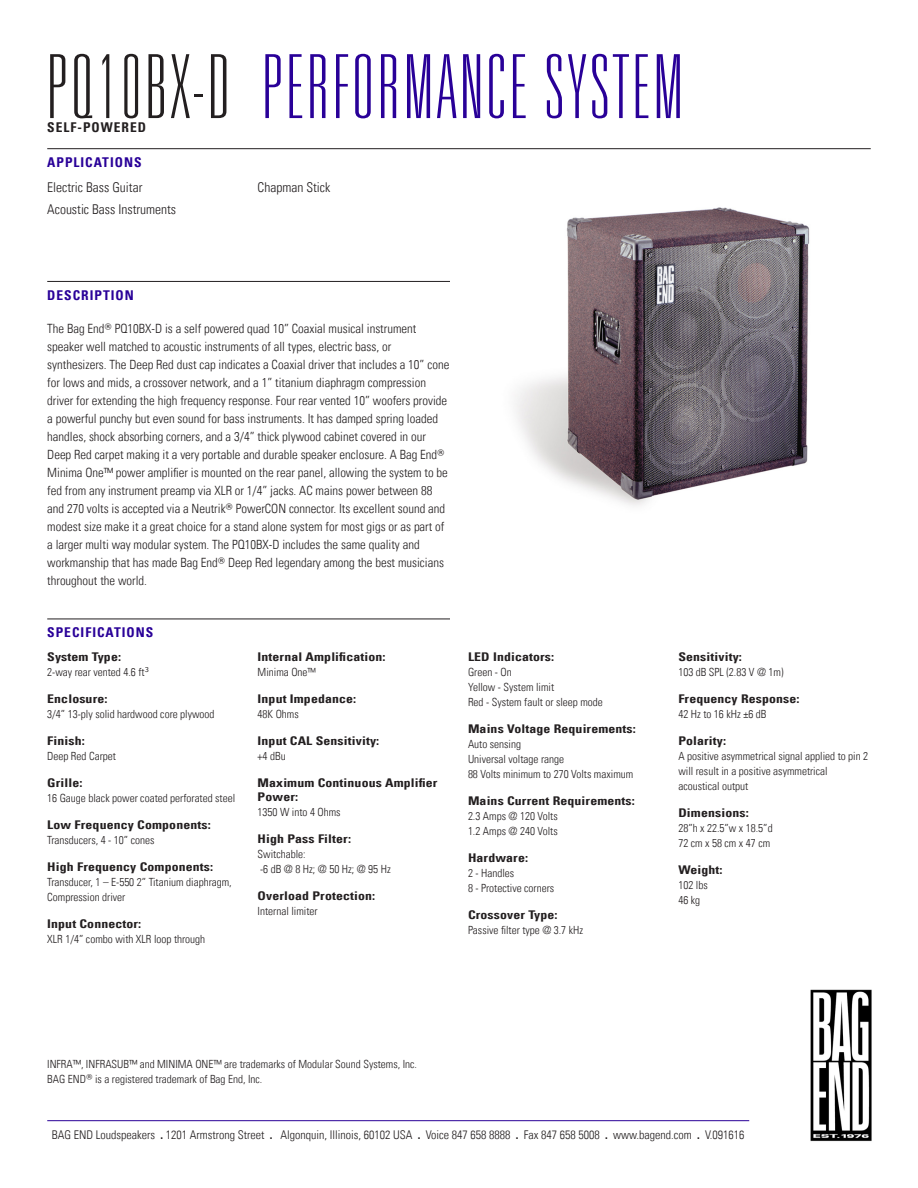
<style>
.page{position:relative;width:918px;height:1188px;background:#fff}
.page>*{position:absolute;margin:0;border:0;box-sizing:border-box;transform-origin:0 0}
.Product_Header{font:100 ultra-condensed 88.5px "Univers LT Std";letter-spacing:.05em;color:#290098}
.Applications_Body_Te{font:13.5px "Univers Com 47 Light Cond";color:#231f20}
.Main_Header_Divider{font:13.5px "Univers Com 67 Bold Cond";letter-spacing:.075em;color:#290098}
.Product_Header-2{font:13.5px "Univers Com 67 Bold Cond";letter-spacing:.075em;color:#231f20}
.Description_Body_Tex{font:12.75px/18px "Univers Com 47 Light Cond";color:#231f20}
.Quick_Specs_Header{font:12px/13.5px "Univers Com 67 Bold Cond";letter-spacing:.01em;color:#231f20;scale:1.15 1}
.t1{font:12px "Univers Com 47 Light Cond";color:#231f20}
.Quick_Specs_Body_Tex{font:11.25px/15px "Univers Com 47 Light Cond";color:#231f20}
.s1{color:#231f20}
.s2{font-family:"Univers Com 67 Bold Cond"}
</style>
<div class="page">
<hr style="left:47px;top:1120px;width:702px;height:1px;background:#290098">
<img style="left:810px;top:989px;width:62px;height:153px">
<img style="left:515px;top:207px;width:295px;height:299px">
<hr style="left:47px;top:148px;width:824px;height:1px;background:#231f20">
<hr style="left:47px;top:281px;width:403px;height:1px;background:#231f20">
<hr style="left:47px;top:619px;width:403px;height:1px;background:#231f20">
<p class="Product_Header" style="left:47px;top:42px;width:637px"><span class="s1">PQ10BX-D</span> PERFORMANCE SYSTEM</p>
<p class="Product_Header-2" style="left:47px;top:119px;width:100px">SELF-POWERED</p>
<p class="Main_Header_Divider" style="left:47px;top:154px;width:96px">APPLICATIONS</p>
<p class="Applications_Body_Te" style="left:47px;top:179px;width:97px">Electric Bass Guitar</p>
<p class="Applications_Body_Te" style="left:47px;top:202px;width:130px">Acoustic Bass Instruments</p>
<p class="Applications_Body_Te" style="left:258px;top:179px;width:74px">Chapman Stick</p>
<p class="Main_Header_Divider" style="left:47px;top:287px;width:88px">DESCRIPTION</p>
<p class="Description_Body_Tex" style="left:47px;top:320px;width:404px">The Bag End<sup>®</sup> PQ10BX-D is a self powered quad 10” Coaxial musical instrument speaker well matched to acoustic instruments of all types, electric bass, or synthesizers. The Deep Red dust cap indicates a Coaxial driver that includes a 10” cone for lows and mids, a crossover network, and a 1” titanium diaphragm compression driver for extending the high frequency response. Four rear vented 10” woofers provide a powerful punchy but even sound for bass instruments. It has damped spring loaded handles, shock absorbing corners, and a 3/4” thick plywood cabinet covered in our Deep Red carpet making it a very portable and durable speaker enclosure. A Bag End<sup>® </sup>Minima One™ power amplifier is mounted on the rear panel, allowing the system to be fed from any instrument preamp via XLR or 1/4” jacks. AC mains power between 88 and 270 volts is accepted via a Neutrik<sup>®</sup> PowerCON connector. Its excellent sound and modest size make it a great choice for a stand alone system for most gigs or as part of a larger multi way modular system. The PQ10BX-D includes the same quality and workmanship that has made Bag End<sup>®</sup> Deep Red legendary among the best musicians throughout the world.</p>
<p class="Main_Header_Divider" style="left:47px;top:624px;width:108px">SPECIFICATIONS</p>
<p class="Quick_Specs_Header" style="left:47px;top:650px;width:66px">System Type:</p>
<p class="Quick_Specs_Body_Tex" style="left:47px;top:665px;width:103px">2-way rear vented 4.6 ft<sup>3</sup></p>
<p class="Quick_Specs_Header" style="left:47px;top:692px;width:54px">Enclosure:</p>
<p class="Quick_Specs_Body_Tex" style="left:47px;top:707px;width:169px">3/4” 13-ply solid hardwood core plywood</p>
<p class="Quick_Specs_Header" style="left:47px;top:734px;width:34px">Finish:</p>
<p class="Quick_Specs_Body_Tex" style="left:47px;top:749px;width:70px">Deep Red Carpet</p>
<p class="Quick_Specs_Header" style="left:47px;top:776px;width:32px">Grille:</p>
<p class="Quick_Specs_Body_Tex" style="left:47px;top:791px;width:190px">16 Gauge black power coated perforated steel</p>
<p class="Quick_Specs_Header" style="left:47px;top:818px;width:144px">Low Frequency Components:</p>
<p class="Quick_Specs_Body_Tex" style="left:47px;top:833px;width:109px">Transducers, 4 - 10” cones</p>
<p class="Quick_Specs_Header" style="left:47px;top:860px;width:146px">High Frequency Components:</p>
<p class="Quick_Specs_Body_Tex" style="left:47px;top:875px;width:186px">Transducer, 1 – E-550 2” Titanium diaphragm,<br>Compression driver</p>
<p class="Quick_Specs_Header" style="left:47px;top:917px;width:83px">Input Connector:</p>
<p class="Quick_Specs_Body_Tex" style="left:47px;top:932px;width:160px">XLR 1/4” combo with XLR loop through</p>
<p class="Quick_Specs_Header" style="left:258px;top:650px;width:113px">Internal Amplification:</p>
<p class="Quick_Specs_Body_Tex" style="left:258px;top:665px;width:60px">Minima One™</p>
<p class="Quick_Specs_Header" style="left:258px;top:692px;width:87px">Input Impedance:</p>
<p class="Quick_Specs_Body_Tex" style="left:258px;top:707px;width:43px">48K Ohms</p>
<p class="Quick_Specs_Header" style="left:258px;top:734px;width:107px">Input CAL Sensitivity:</p>
<p class="Quick_Specs_Body_Tex" style="left:258px;top:749px;width:30px">+4 dBu</p>
<p class="Quick_Specs_Header" style="left:258px;top:776px;width:158px">Maximum Continuous Amplifier<br>Power:</p>
<p class="Quick_Specs_Body_Tex" style="left:258px;top:804px;width:85px">1350 W into 4 Ohms</p>
<p class="Quick_Specs_Header" style="left:258px;top:832px;width:83px">High Pass Filter:</p>
<p class="Quick_Specs_Body_Tex" style="left:258px;top:846px;width:50px">Switchable:</p>
<p class="Quick_Specs_Body_Tex" style="left:260px;top:861px;width:132px">-6 dB @ 8 Hz; @ 50 Hz; @ 95 Hz</p>
<p class="Quick_Specs_Header" style="left:258px;top:889px;width:104px">Overload Protection:</p>
<p class="Quick_Specs_Body_Tex" style="left:258px;top:903px;width:61px">Internal limiter</p>
<p class="Quick_Specs_Header" style="left:468px;top:650px;width:77px">LED Indicators:</p>
<p class="Quick_Specs_Body_Tex" style="left:468px;top:665px;width:45px">Green - On</p>
<p class="Quick_Specs_Body_Tex" style="left:468px;top:680px;width:88px">Yellow - System limit</p>
<p class="Quick_Specs_Body_Tex" style="left:468px;top:695px;width:136px">Red - System fault or sleep mode</p>
<p class="Quick_Specs_Header" style="left:468px;top:722px;width:148px">Mains Voltage Requirements:</p>
<p class="Quick_Specs_Body_Tex" style="left:468px;top:737px;width:55px">Auto sensing</p>
<p class="Quick_Specs_Body_Tex" style="left:468px;top:752px;width:98px">Universal voltage range</p>
<p class="Quick_Specs_Body_Tex" style="left:468px;top:767px;width:167px">88 Volts minimum to 270 Volts maximum</p>
<p class="Quick_Specs_Header" style="left:468px;top:794px;width:147px">Mains Current Requirements:</p>
<p class="Quick_Specs_Body_Tex" style="left:468px;top:809px;width:91px">2.3 Amps @ 120 Volts</p>
<p class="Quick_Specs_Body_Tex" style="left:468px;top:824px;width:91px">1.2 Amps @ 240 Volts</p>
<p class="Quick_Specs_Header" style="left:468px;top:851px;width:54px">Hardware:</p>
<p class="Quick_Specs_Body_Tex" style="left:468px;top:866px;width:48px">2 - Handles</p>
<p class="Quick_Specs_Body_Tex" style="left:468px;top:881px;width:88px">8 - Protective corners</p>
<p class="Quick_Specs_Header" style="left:468px;top:908px;width:79px">Crossover Type:</p>
<p class="Quick_Specs_Body_Tex" style="left:468px;top:923px;width:117px">Passive filter type @ 3.7 kHz</p>
<p class="Quick_Specs_Header" style="left:678px;top:650px;width:57px">Sensitivity:</p>
<p class="Quick_Specs_Body_Tex" style="left:678px;top:665px;width:107px">103 dB SPL (2.83 V @ 1m)</p>
<p class="Quick_Specs_Header" style="left:678px;top:692px;width:107px">Frequency Response:</p>
<p class="Quick_Specs_Body_Tex" style="left:678px;top:707px;width:90px">42 Hz to 16 kHz ±6 dB</p>
<p class="Quick_Specs_Header" style="left:678px;top:734px;width:43px">Polarity:</p>
<p class="Quick_Specs_Body_Tex" style="left:678px;top:749px;width:191px">A positive asymmetrical signal applied to pin 2 will result in a positive asymmetrical acoustical output</p>
<p class="Quick_Specs_Header" style="left:678px;top:806px;width:63px">Dimensions:</p>
<p class="Quick_Specs_Body_Tex" style="left:678px;top:821px;width:96px">28”h x 22.5”w x 18.5”d</p>
<p class="Quick_Specs_Body_Tex" style="left:678px;top:836px;width:93px">72 cm x 58 cm x 47 cm</p>
<p class="Quick_Specs_Header" style="left:678px;top:863px;width:40px">Weight:</p>
<p class="Quick_Specs_Body_Tex" style="left:678px;top:878px;width:31px">102 lbs</p>
<p class="Quick_Specs_Body_Tex" style="left:678px;top:893px;width:23px">46 kg</p>
<p class="Quick_Specs_Body_Tex" style="left:47px;top:1056px;width:371px">INFRA™, INFRASUB™ and MINIMA ONE™ are trademarks of Modular Sound Systems, Inc.</p>
<p class="Quick_Specs_Body_Tex" style="left:47px;top:1071px;width:217px">BAG END<sup>®</sup> is a registered trademark of Bag End, Inc.</p>
<p class="t1" style="left:52px;top:1127px;width:694px">BAG END Loudspeakers <span class="s2">.</span> 1201 Armstrong Street <span class="s2">.</span> Algonquin, Illinois, 60102 USA <span class="s2">.</span> Voice 847 658 8888 <span class="s2">.</span> Fax 847 658 5008 <span class="s2">.</span> www.bagend.com <span class="s2">.</span> V.091616</p>
</div>
